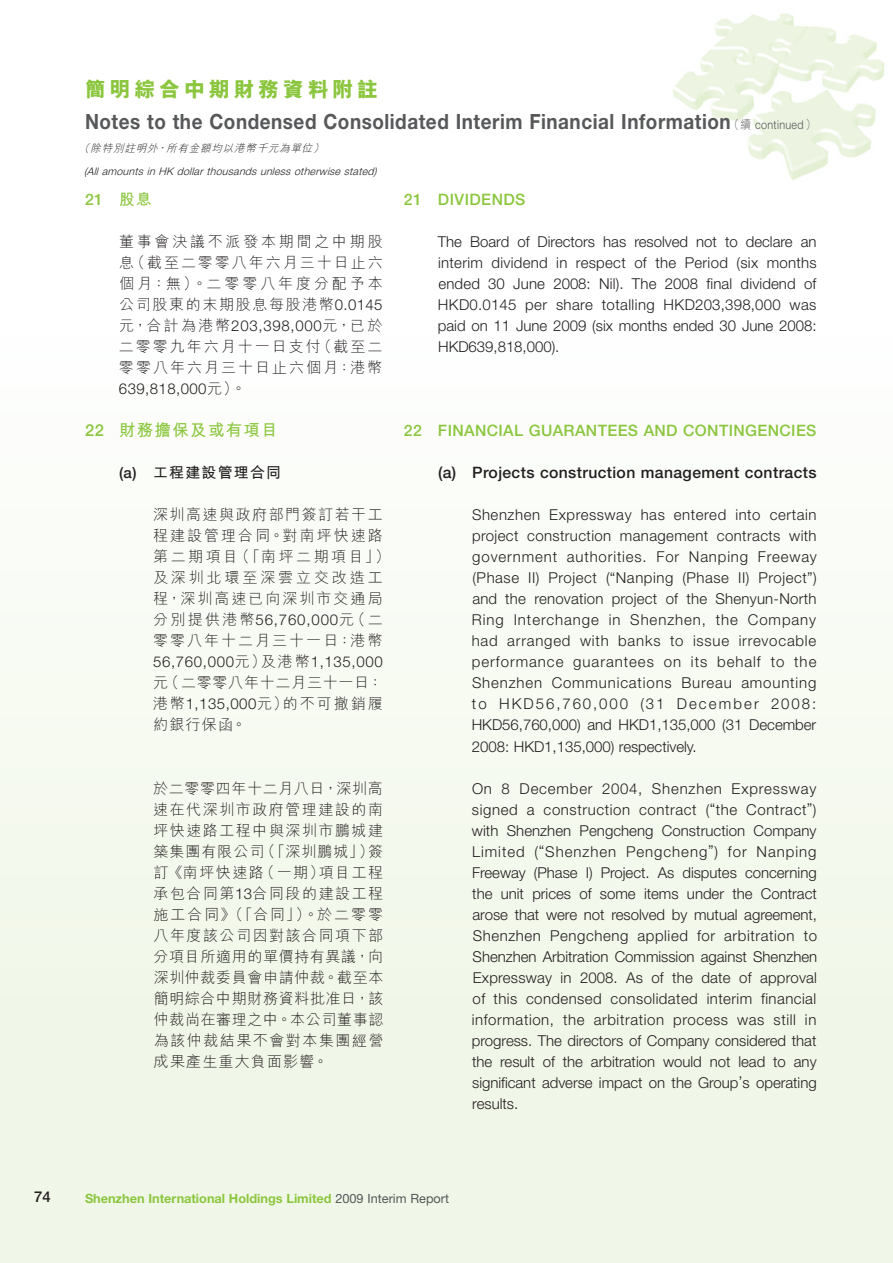
<style>
.page{position:relative;width:893px;height:1263px;background:#fff}
.page>*{position:absolute;margin:0;border:0;box-sizing:border-box;transform-origin:0 0}
.t1{font:700 21px "Helvetica Neue LT Std";letter-spacing:.03em;color:#57585a;scale:.9 1}
.t2{font:800 21px "M Hei HK";letter-spacing:.18em;color:#8bc63e}
.t3{font:700 16.5px "M Hei HK";letter-spacing:.08em;color:#8bc63e}
.t4{font:500 15.75px "Helvetica Neue LT Std";letter-spacing:.025em;color:#8bc63e}
.t5{font:500 15.75px "Helvetica Neue LT Std";letter-spacing:.025em;color:#231f20}
.t6{font:300 15px/21px "Helvetica Neue LT Std";color:#231f20;text-align:justify}
.t7{font:300 15px/21px "M Hei HK";letter-spacing:.13em;color:#231f20;text-align:justify}
.t8{font:300 15px "Helvetica Neue LT Std";letter-spacing:.045em;color:#231f20}
.t9{font:300 15px "Helvetica Neue LT Std";letter-spacing:.03em;color:#231f20}
.t10{font:700 15px "M Hei HK";letter-spacing:.08em;color:#231f20}
.t11{font:500 15px "Helvetica Neue LT Std";color:#231f20}
.t12{font:700 12.75px "Helvetica Neue LT Std";color:#8bc63e}
.t13{font:italic 300 10.5px "Helvetica Neue LT Std";color:#231f20}
.t14{font:italic 300 10.5px "M Hei HK";color:#231f20}
.s1{font-family:"M Hei HK";font-weight:300;font-size:12px}
.s2{font-weight:300;font-size:12px}
.s3{font-family:"M Hei HK";font-weight:700}
.s4{font-family:"Helvetica Neue LT Std"}
.s5{font-family:"M Hei HK"}
.s6{font-family:"Helvetica Neue LT Std";font-weight:500}
.s7{font-weight:400;color:#57585a}
</style>
<div class="page">
<div style="left:0;top:319px;width:893px;height:944px;background:linear-gradient(to right,#f6faf0,#f6faf0)"></div>
<svg style="left:892px;top:319px;width:1px;height:944px"></svg>
<img style="left:672px;top:13px;width:213px;height:167px">
<h1 class="t2" style="left:85px;top:79px;width:295px">簡明綜合中期財務資料附註</h1>
<h1 class="t1" style="left:85px;top:108px;width:814px">Notes to the Condensed Consolidated Interim Financial Information<span class="s1">（續</span> <span class="s2">continued</span><span class="s1">）</span></h1>
<p class="t14" style="left:79px;top:143px;width:249px">（除特別註明外，所有金額均以港幣千元為單位）</p>
<p class="t13" style="left:84px;top:165px;width:294px">(All amounts in HK dollar thousands unless otherwise stated)</p>
<p class="t4" style="left:404px;top:190px;width:123px">21 DIVIDENDS</p>
<p class="t6" style="left:438px;top:231px;width:380px">The Board of Directors has resolved not to declare an interim dividend in respect of the Period (six months ended 30 June 2008: Nil). The 2008 final dividend of HKD0.0145 per share totalling HKD203,398,000 was paid on 11 June 2009 (six months ended 30 June 2008:<br>HKD639,818,000).</p>
<p class="t4" style="left:85px;top:190px;width:68px">21 <span class="s3">股息</span></p>
<p class="t7" style="left:119px;top:231px;width:265px">董事會決議不派發本期間之中期股息（截至二零零八年六月三十日止六個月：無）。二零零八年度分配予本公司股東的末期股息每股港幣<span class="s4">0.0145</span>元，合計為港幣<span class="s4">203,398,000</span>元，已於二零零九年六月十一日支付（截至二零零八年六月三十日止六個月：港幣</p>
<p class="t9" style="left:119px;top:380px;width:129px">639,818,000<span class="s5">元）。</span></p>
<p class="t3" style="left:85px;top:418px;width:194px"><span class="s6">22</span> 財務擔保及或有項目</p>
<p class="t10" style="left:119px;top:462px;width:164px"><span class="s6">(a)</span> 工程建設管理合同</p>
<p class="t7" style="left:153px;top:504px;width:239px;text-align:left">深圳高速與政府部門簽訂若干工程建設管理合同。對南坪快速路第二期項目（「南坪二期項目」）及深圳北環至深雲立交改造工程，深圳高速已向深圳市交通局</p>
<p class="t6" style="left:153px;top:609px;width:231px"><span class="s5">分別提供港幣</span>56,760,000<span class="s5">元（二</span></p>
<p class="t7" style="left:153px;top:630px;width:231px">零零八年十二月三十一日：港幣</p>
<p class="t8" style="left:153px;top:653px;width:231px">56,760,000<span class="s5">元）及港幣</span>1,135,000</p>
<p class="t7" style="left:153px;top:672px;width:231px">元（二零零八年十二月三十一日：港幣<span class="s4">1,135,000</span>元）的不可撤銷履約銀行保函。</p>
<p class="t4" style="left:404px;top:421px;width:414px">22 FINANCIAL GUARANTEES AND CONTINGENCIES</p>
<p class="t5" style="left:438px;top:463px;width:380px">(a) Projects construction management contracts</p>
<p class="t6" style="left:472px;top:504px;width:347px">Shenzhen Expressway has entered into certain project construction management contracts with government authorities. For Nanping Freeway (Phase II) Project (“Nanping (Phase II) Project”) and the renovation project of the Shenyun-North Ring Interchange in Shenzhen, the Company had arranged with banks to issue irrevocable performance guarantees on its behalf to the Shenzhen Communications Bureau amounting to HKD56,760,000 (31 December 2008:<br>HKD56,760,000) and HKD1,135,000 (31 December 2008: HKD1,135,000) respectively.</p>
<p class="t6" style="left:472px;top:777px;width:347px">On 8 December 2004, Shenzhen Expressway signed a construction contract (“the Contract”) with Shenzhen Pengcheng Construction Company Limited (“Shenzhen Pengcheng”) for Nanping Freeway (Phase I) Project. As disputes concerning the unit prices of some items under the Contract arose that were not resolved by mutual agreement, Shenzhen Pengcheng applied for arbitration to Shenzhen Arbitration Commission against Shenzhen Expressway in 2008. As of the date of approval of this condensed consolidated interim financial information, the arbitration process was still in progress. The directors of Company considered that the result of the arbitration would not lead to any significant adverse impact on the Group’s operating results.</p>
<p class="t7" style="left:153px;top:777px;width:232px">於二零零四年十二月八日，深圳高速在代深圳市政府管理建設的南坪快速路工程中與深圳市鵬城建築集團有限公司（「深圳鵬城」）簽訂《南坪快速路（一期）項目工程承包合同第<span class="s4">13</span>合同段的建設工程施工合同》（「合同」）。於二零零八年度該公司因對該合同項下部分項目所適用的單價持有異議，向深圳仲裁委員會申請仲裁。截至本簡明綜合中期財務資料批准日，該仲裁尚在審理之中。本公司董事認為該仲裁結果不會對本集團經營成果產生重大負面影響。</p>
<p class="t11" style="left:34px;top:1188px;width:18px">74</p>
<p class="t12" style="left:85px;top:1190px;width:366px">Shenzhen International Holdings Limited <span class="s7">2009 Interim Report</span></p>
</div>
